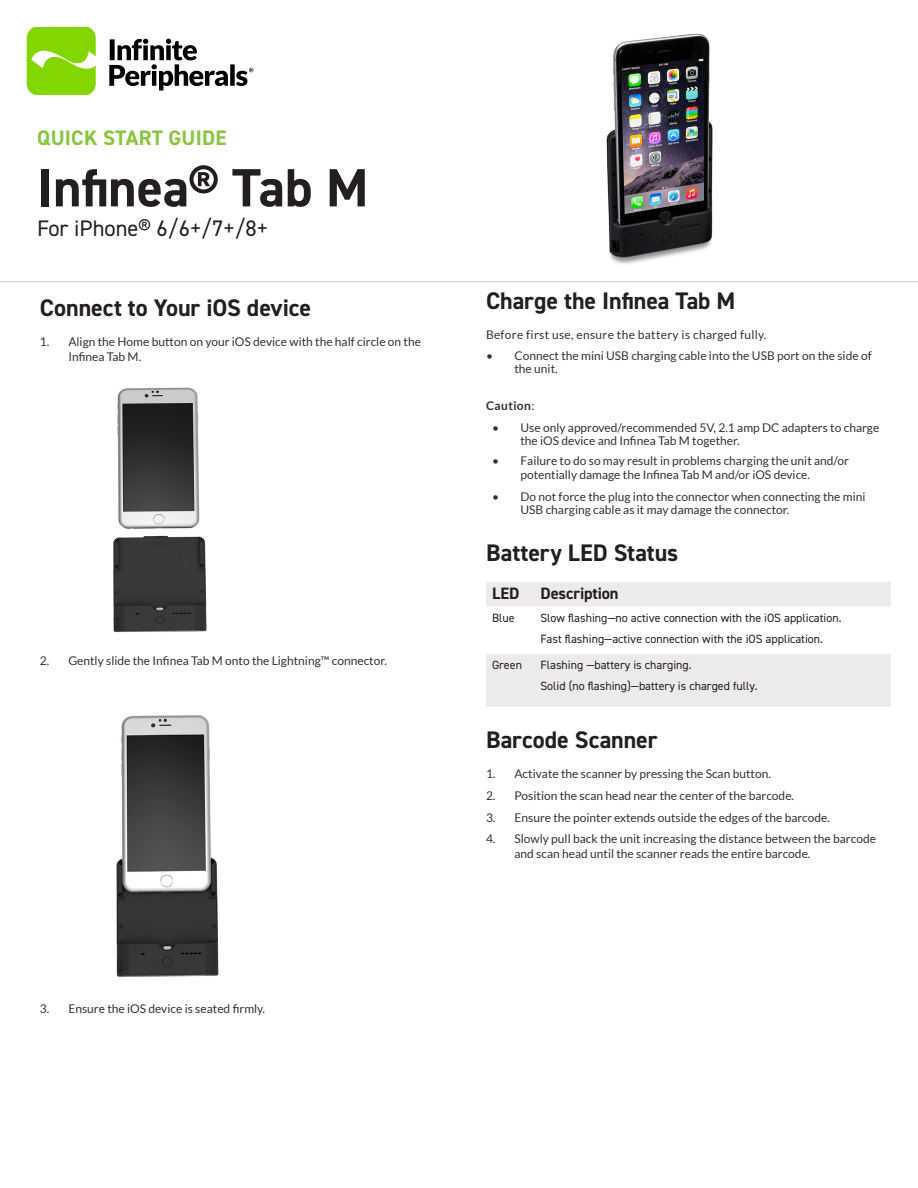
<style>
.page{position:relative;width:918px;height:1188px;background:#fff}
.page>*{position:absolute;margin:0;border:0;box-sizing:border-box;transform-origin:0 0}
.Product_Name{font:700 54px "DIN2014";color:#231f20}
.Heading_1{font:700 24px "DIN2014";letter-spacing:-.005em;color:#231f20}
.Product_Family{font:22.5px "DIN2014";color:#231f20}
.QSG{font:700 21px "DIN2014";letter-spacing:.01em;color:#89c53f}
.Table_Header{font:700 16.5px "DIN2014";letter-spacing:-.005em;color:#231f20}
.Body{font:12px/13.5px "Lato";color:#343132}
.Table_text{font:12px/21px "DIN2014";color:#231f20}
.Body-2{font:12px "Lato";letter-spacing:.025em;color:#343132}
.Note{font:700 12px "Lato";letter-spacing:.035em;color:#343132}
.s1{font-weight:400}
</style>
<div class="page">
<svg style="left:27px;top:27px;width:69px;height:68px;background:#92da1d"></svg>
<svg style="left:110px;top:39px;width:87px;height:21px"></svg>
<hr style="left:0;top:281px;width:918px;height:1px;background:#dfdcdd">
<img style="left:519px;top:33px;width:281px;height:250px">
<div style="left:486px;top:582px;width:405px;height:125px;background:#edeaeb"></div>
<svg style="left:486px;top:607px;width:405px;height:47px"></svg>
<img style="left:113px;top:387px;width:94px;height:246px">
<img style="left:116px;top:715px;width:103px;height:262px">
<p class="QSG" style="left:37px;top:124px;width:191px">QUICK START GUIDE</p>
<p class="Product_Name" style="left:37px;top:152px;width:333px">Infinea® Tab M</p>
<p class="Product_Family" style="left:37px;top:215px;width:232px">For iPhone® 6/6+/7+/8+</p>
<p class="Heading_1" style="left:40px;top:292px;width:273px">Connect to Your iOS device</p>
<p class="Body" style="left:68px;top:334px;width:354px;line-height:15px;text-indent:-29px">1. Align the Home button on your iOS device with the half circle on the<br>Infinea Tab M.</p>
<p class="Body" style="left:40px;top:654px;width:349px">2. Gently slide the Infinea Tab M onto the Lightning™ connector.</p>
<p class="Body" style="left:40px;top:1002px;width:227px">3. Ensure the iOS device is seated firmly.</p>
<p class="Heading_1" style="left:486px;top:285px;width:251px">Charge the Infinea Tab M</p>
<p class="Body-2" style="left:486px;top:328px;width:282px">Before first use, ensure the battery is charged fully.</p>
<p class="Body" style="left:515px;top:349px;width:359px;text-indent:-29px">• Connect the mini USB charging cable into the USB port on the side of the unit.</p>
<p class="Note" style="left:486px;top:399px;width:50px">Caution<span class="s1">:</span></p>
<p class="Body" style="left:521px;top:420px;width:360px;text-indent:-29px">• Use only approved/recommended 5V, 2.1 amp DC adapters to charge the iOS device and Infinea Tab M together.</p>
<p class="Body" style="left:521px;top:454px;width:330px;text-indent:-29px">• Failure to do so may result in problems charging the unit and/or potentially damage the Infinea Tab M and/or iOS device.</p>
<p class="Body" style="left:521px;top:489px;width:346px;text-indent:-29px">• Do not force the plug into the connector when connecting the mini<br>USB charging cable as it may damage the connector.</p>
<p class="Heading_1" style="left:486px;top:537px;width:194px">Battery LED Status</p>
<p class="Table_Header" style="left:492px;top:582px;width:29px">LED</p>
<p class="Table_Header" style="left:540px;top:582px;width:80px">Description</p>
<p class="Table_text" style="left:492px;top:607px;width:24px">Blue</p>
<p class="Table_text" style="left:540px;top:607px;width:303px">Slow flashing—no active connection with the iOS application.<br>Fast flashing—active connection with the iOS application.</p>
<p class="Table_text" style="left:492px;top:654px;width:31px">Green</p>
<p class="Table_text" style="left:540px;top:654px;width:219px">Flashing —battery is charging.<br>Solid (no flashing)—battery is charged fully.</p>
<p class="Heading_1" style="left:486px;top:724px;width:173px">Barcode Scanner</p>
<p class="Body" style="left:486px;top:767px;width:286px">1. Activate the scanner by pressing the Scan button.</p>
<p class="Body" style="left:486px;top:789px;width:310px">2. Position the scan head near the center of the barcode.</p>
<p class="Body" style="left:486px;top:810px;width:346px">3. Ensure the pointer extends outside the edges of the barcode.</p>
<p class="Body" style="left:515px;top:831px;width:363px;line-height:15px;text-indent:-29px">4. Slowly pull back the unit increasing the distance between the barcode and scan head until the scanner reads the entire barcode.</p>
</div>
